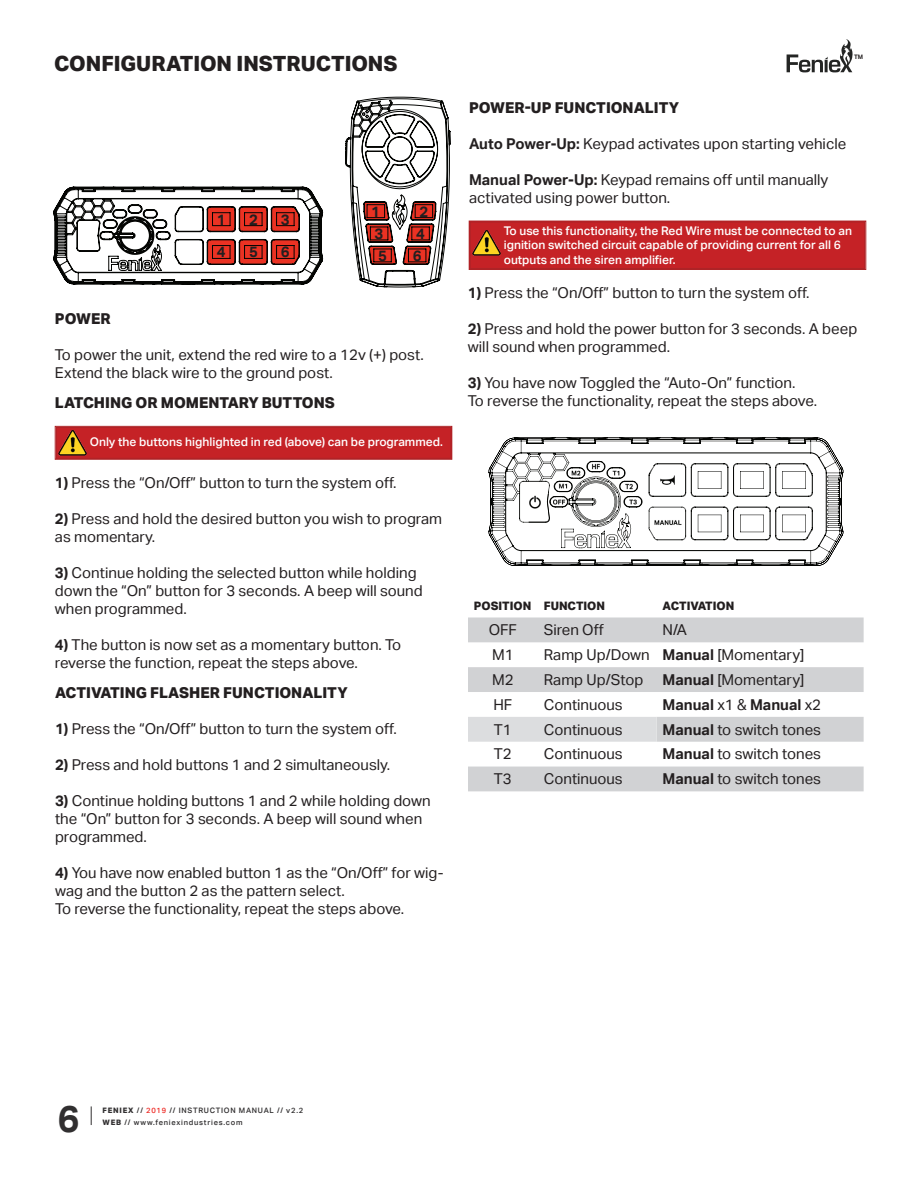
<style>
.page{position:relative;width:918px;height:1188px;background:#fff}
.page>*{position:absolute;margin:0;border:0;box-sizing:border-box;transform-origin:0 0}
.t1{font:700 37.5px "Aktiv Grotesk";color:#312f30}
.t2{font:800 21px "Aktiv Grotesk";color:#231f20}
.t3{font:15px/18px "Aktiv Grotesk";color:#231f20}
.t4{font:800 15px "Aktiv Grotesk";color:#231f20}
.t5{font:700 15px "Aktiv Grotesk";color:#231f20}
.t6{font:500 12px/14.4px "Aktiv Grotesk";color:#fff}
.t7{font:800 11.7px "Aktiv Grotesk";letter-spacing:-.005em;color:#231f20}
.t8{font:500 7.5px "Aktiv Grotesk";letter-spacing:.1em;color:#312f30}
.t9{font:700 6.15px "Aktiv Grotesk";color:#231f20}
.s1{font-weight:700}
.s2{font-weight:400}
.s3{font-weight:800}
.s4{color:#ee2d28}
</style>
<div class="page">
<svg style="left:55px;top:426px;width:397px;height:34px;background:#c42428"></svg>
<div style="left:56px;top:427px;width:395px;height:32px;border:1px solid #ae2326"></div>
<img style="left:57px;top:428px;width:32px;height:31px">
<svg style="left:53px;top:187px;width:270px;height:98px"></svg>
<svg style="left:345px;top:97px;width:106px;height:191px"></svg>
<div style="left:469px;top:221px;width:397px;height:49px;background:#c52226"></div>
<div style="left:470px;top:222px;width:395px;height:47px;border:1px solid #ae2326"></div>
<img style="left:471px;top:228px;width:32px;height:32px">
<svg style="left:489px;top:438px;width:354px;height:128px"></svg>
<svg style="left:515px;top:437px;width:303px;height:2px"></svg>
<img style="left:588px;top:462px;width:17px;height:9px">
<img style="left:651px;top:466px;width:33px;height:28px">
<img style="left:555px;top:482px;width:17px;height:9px">
<img style="left:568px;top:468px;width:17px;height:10px">
<img style="left:648px;top:506px;width:39px;height:34px">
<img style="left:550px;top:497px;width:17px;height:9px">
<img style="left:519px;top:480px;width:31px;height:43px">
<img style="left:529px;top:494px;width:21px;height:29px">
<img style="left:607px;top:468px;width:17px;height:10px">
<img style="left:620px;top:482px;width:17px;height:9px">
<img style="left:625px;top:497px;width:17px;height:9px">
<svg style="left:468px;top:618px;width:396px;height:173px;fill:#d1d2d4"></svg>
<div style="left:468px;top:717px;width:189px;height:25px;background:#dcdddf"></div>
<svg style="left:91px;top:1106px;width:1px;height:19px"></svg>
<svg style="left:787px;top:39px;width:66px;height:33px"></svg>
<h2 class="t2" style="left:54px;top:50px;width:345px">CONFIGURATION INSTRUCTIONS</h2>
<p class="t5" style="left:217px;top:211px;width:10px">1</p>
<p class="t5" style="left:249px;top:211px;width:10px">2</p>
<p class="t5" style="left:281px;top:211px;width:10px">3</p>
<p class="t5" style="left:217px;top:243px;width:10px">4</p>
<p class="t5" style="left:249px;top:243px;width:10px">5</p>
<p class="t5" style="left:281px;top:243px;width:10px">6</p>
<p class="t5" style="left:371px;top:203px;width:10px">1</p>
<p class="t5" style="left:420px;top:203px;width:10px">2</p>
<p class="t5" style="left:375px;top:225px;width:10px">3</p>
<p class="t5" style="left:416px;top:225px;width:10px">4</p>
<p class="t5" style="left:378px;top:247px;width:10px">5</p>
<p class="t5" style="left:413px;top:247px;width:10px">6</p>
<p class="t4" style="left:55px;top:309px;width:57px">POWER</p>
<p class="t3" style="left:55px;top:346px;width:370px">To power the unit, extend the red wire to a 12v (+) post.<br>Extend the black wire to the ground post.</p>
<p class="t4" style="left:55px;top:393px;width:281px">LATCHING OR MOMENTARY BUTTONS</p>
<p class="t6" style="left:90px;top:435px;width:354px">Only the buttons highlighted in red (above) can be programmed.</p>
<p class="t3" style="left:55px;top:474px;width:343px"><span class="s1">1)</span> Press the “On/Off” button to turn the system off.</p>
<p class="t3" style="left:55px;top:510px;width:389px"><span class="s1">2)</span> Press and hold the desired button you wish to program as momentary.</p>
<p class="t3" style="left:55px;top:564px;width:369px"><span class="s1">3)</span> Continue holding the selected button while holding down the “On” button for 3 seconds. A beep will sound when programmed.</p>
<p class="t3" style="left:55px;top:636px;width:348px"><span class="s1">4)</span> The button is now set as a momentary button. To reverse the function, repeat the steps above.</p>
<p class="t4" style="left:55px;top:683px;width:294px">ACTIVATING FLASHER FUNCTIONALITY</p>
<p class="t3" style="left:55px;top:720px;width:343px"><span class="s1">1)</span> Press the “On/Off” button to turn the system off.</p>
<p class="t3" style="left:55px;top:756px;width:337px"><span class="s1">2)</span> Press and hold buttons 1 and 2 simultaneously.</p>
<p class="t3" style="left:55px;top:792px;width:377px"><span class="s1">3)</span> Continue holding buttons 1 and 2 while holding down the “On” button for 3 seconds. A beep will sound when programmed.</p>
<p class="t3" style="left:55px;top:864px;width:390px"><span class="s1">4)</span> You have now enabled button 1 as the “On/Off” for wig&shy;wag and the button 2 as the pattern select.<br>To reverse the functionality, repeat the steps above.</p>
<p class="t9" style="left:854px;top:53px;width:11px">TM</p>
<p class="t4" style="left:469px;top:98px;width:212px">POWER-UP FUNCTIONALITY</p>
<p class="t3" style="left:469px;top:135px;width:379px"><span class="s1">Auto Power-Up:</span> Keypad activates upon starting vehicle</p>
<p class="t3" style="left:469px;top:171px;width:361px"><span class="s1">Manual Power-Up:</span> Keypad remains off until manually activated using power button.</p>
<p class="t6" style="left:504px;top:224px;width:350px">To use this functionality, the Red Wire must be connected to an ignition switched circuit capable of providing current for all 6 outputs and the siren amplifier.</p>
<p class="t3" style="left:468px;top:284px;width:343px"><span class="s1">1)</span> Press the “On/Off” button to turn the system off.</p>
<p class="t3" style="left:468px;top:320px;width:391px"><span class="s1">2)</span> Press and hold the power button for 3 seconds. A beep will sound when programmed.</p>
<p class="t3" style="left:468px;top:374px;width:351px"><span class="s1">3)</span> You have now Toggled the “Auto-On” function.<br>To reverse the functionality, repeat the steps above.</p>
<p class="t7" style="left:474px;top:598px;width:133px">POSITION FUNCTION</p>
<p class="t7" style="left:663px;top:598px;width:73px">ACTIVATION</p>
<p class="t3" style="left:489px;top:621px;width:30px">OFF</p>
<p class="t3" style="left:544px;top:621px;width:62px">Siren Off</p>
<p class="t3" style="left:663px;top:621px;width:26px">N/A</p>
<p class="t3" style="left:492px;top:646px;width:23px">M1</p>
<p class="t3" style="left:544px;top:646px;width:262px">Ramp Up/Down <span class="s1">Manual</span> [Momentary]</p>
<p class="t3" style="left:492px;top:671px;width:23px">M2</p>
<p class="t3" style="left:544px;top:671px;width:101px">Ramp Up/Stop</p>
<p class="t3" style="left:663px;top:671px;width:143px"><span class="s1">Manual</span> [Momentary]</p>
<p class="t3" style="left:493px;top:696px;width:21px">HF</p>
<p class="t3" style="left:544px;top:696px;width:81px">Continuous</p>
<p class="t5" style="left:663px;top:696px;width:160px">Manual <span class="s2">x1 &amp;</span> Manual <span class="s2">x2</span></p>
<p class="t3" style="left:494px;top:720px;width:19px">T1</p>
<p class="t3" style="left:544px;top:720px;width:81px">Continuous</p>
<p class="t3" style="left:663px;top:720px;width:160px"><span class="s1">Manual</span> to switch tones</p>
<p class="t3" style="left:494px;top:745px;width:19px">T2</p>
<p class="t3" style="left:544px;top:745px;width:81px">Continuous</p>
<p class="t3" style="left:663px;top:745px;width:160px"><span class="s1">Manual</span> to switch tones</p>
<p class="t3" style="left:494px;top:770px;width:19px">T3</p>
<p class="t3" style="left:544px;top:770px;width:81px">Continuous</p>
<p class="t3" style="left:663px;top:770px;width:160px"><span class="s1">Manual</span> to switch tones</p>
<h1 class="t1" style="left:58px;top:1097px;width:24px">6</h1>
<p class="t8" style="left:103px;top:1106px;width:202px"><span class="s3">FENIEX</span> // <span class="s4">2019</span> // INSTRUCTION MANUAL // v2.2</p>
<p class="t8" style="left:103px;top:1118px;width:141px"><span class="s3">WEB</span> // www.feniexindustries.com</p>
</div>
